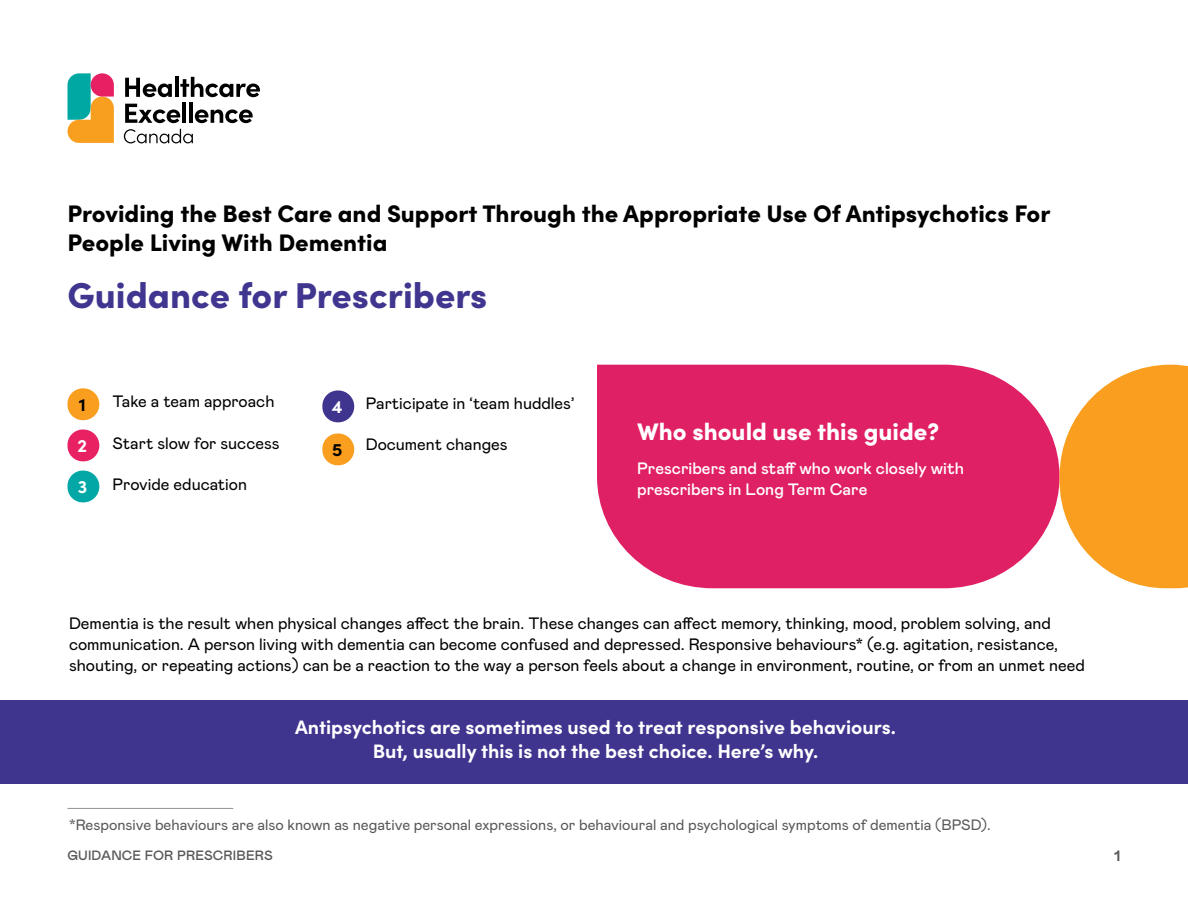
<style>
.page{position:relative;width:1188px;height:918px;background:#fff}
.page>*{position:absolute;margin:0;border:0;box-sizing:border-box;transform-origin:0 0}
.t1{font:900 36px "Sofia Pro";color:#40368f}
.H2{font:900 24px/28.8px "Sofia Pro";color:#000}
.H2-2{font:900 24px "Sofia Pro";color:#fff}
.HIGHLIGHT{font:700 19.5px/23.4px "Sofia Pro";color:#fff;text-align:center}
.t2{font:700 18px "Sofia Pro";color:#fff}
.t3{font:700 18px "Sofia Pro";color:#000}
.Body{font:16.5px/21px "Mabry Pro";color:#000}
.Body-2{font:500 16.5px/21px "Mabry Pro";color:#fff}
.Body-3{font:15px "Mabry Pro";color:#58595b}
.t4{font:700 15px "Mabry Pro";color:#58595b}
.t5{font:500 13.5px "Mabry Pro";letter-spacing:.01em;color:#58595b}
</style>
<div class="page">
<svg style="left:597px;top:365px;width:463px;height:223px;fill:#e02064"></svg>
<svg style="left:1060px;top:365px;width:128px;height:223px"></svg>
<div style="left:67px;top:388px;width:32px;height:32px;background:#fa9e1f;border-radius:16px"></div>
<div style="left:67px;top:430px;width:32px;height:31px;background:#e82163;border-radius:16px"></div>
<div style="left:67px;top:471px;width:32px;height:31px;background:#03a8a6;border-radius:16px"></div>
<div style="left:322px;top:390px;width:32px;height:32px;background:#3f358f;border-radius:16px"></div>
<div style="left:322px;top:433px;width:32px;height:32px;background:#fa9e1f;border-radius:16px"></div>
<div style="left:0;top:700px;width:1188px;height:83px;background:#3f358f"></div>
<svg style="left:68px;top:73px;width:46px;height:70px"></svg>
<svg style="left:125px;top:78px;width:47px;height:19px"></svg>
<hr style="left:175px;top:77px;width:4px;height:20px;background:#000">
<svg style="left:180px;top:77px;width:80px;height:20px"></svg>
<svg style="left:125px;top:104px;width:55px;height:19px"></svg>
<hr style="left:182px;top:103px;width:4px;height:20px;background:#000">
<hr style="left:189px;top:103px;width:4px;height:20px;background:#000">
<svg style="left:195px;top:109px;width:58px;height:14px"></svg>
<svg style="left:124px;top:129px;width:69px;height:14px"></svg>
<hr style="left:68px;top:808px;width:165px;height:1px;background:#919396">
<p class="H2" style="left:68px;top:197px;width:985px">Providing the Best Care and Support Through the Appropriate Use Of Antipsychotics For<br>People Living With Dementia</p>
<p class="t1" style="left:68px;top:267px;width:421px">Guidance for Prescribers</p>
<p class="t3" style="left:79px;top:391px;width:9px">1</p>
<p class="t2" style="left:78px;top:432px;width:11px">2</p>
<p class="t2" style="left:78px;top:473px;width:11px">3</p>
<p class="Body" style="left:112px;top:390px;width:164px">Take a team approach</p>
<p class="Body" style="left:112px;top:432px;width:169px">Start slow for success</p>
<p class="Body" style="left:112px;top:473px;width:136px">Provide education</p>
<p class="t2" style="left:332px;top:393px;width:12px">4</p>
<p class="t3" style="left:332px;top:436px;width:12px">5</p>
<p class="Body" style="left:366px;top:392px;width:210px">Participate in ‘team huddles’</p>
<p class="Body" style="left:366px;top:433px;width:143px">Document changes</p>
<p class="H2-2" style="left:637px;top:412px;width:304px">Who should use this guide?</p>
<p class="Body-2" style="left:637px;top:457px;width:328px">Prescribers and staff who work closely with prescribers in Long Term Care</p>
<p class="Body" style="left:69px;top:612px;width:1017px">Dementia is the result when physical changes affect the brain. These changes can affect memory, thinking, mood, problem solving, and communication. A person living with dementia can become confused and depressed. Responsive behaviours* (e.g. agitation, resistance, shouting, or repeating actions) can be a reaction to the way a person feels about a change in environment, routine, or from an unmet need</p>
<p class="HIGHLIGHT" style="left:295px;top:714px;width:602px">Antipsychotics are sometimes used to treat responsive behaviours.<br>But, usually this is not the best choice. Here’s why.</p>
<p class="Body-3" style="left:69px;top:814px;width:923px">*Responsive behaviours are also known as negative personal expressions, or behavioural and psychological symptoms of dementia (BPSD).</p>
<p class="t5" style="left:68px;top:846px;width:207px">GUIDANCE FOR PRESCRIBERS</p>
<p class="t4" style="left:1114px;top:845px;width:8px">1</p>
</div>
